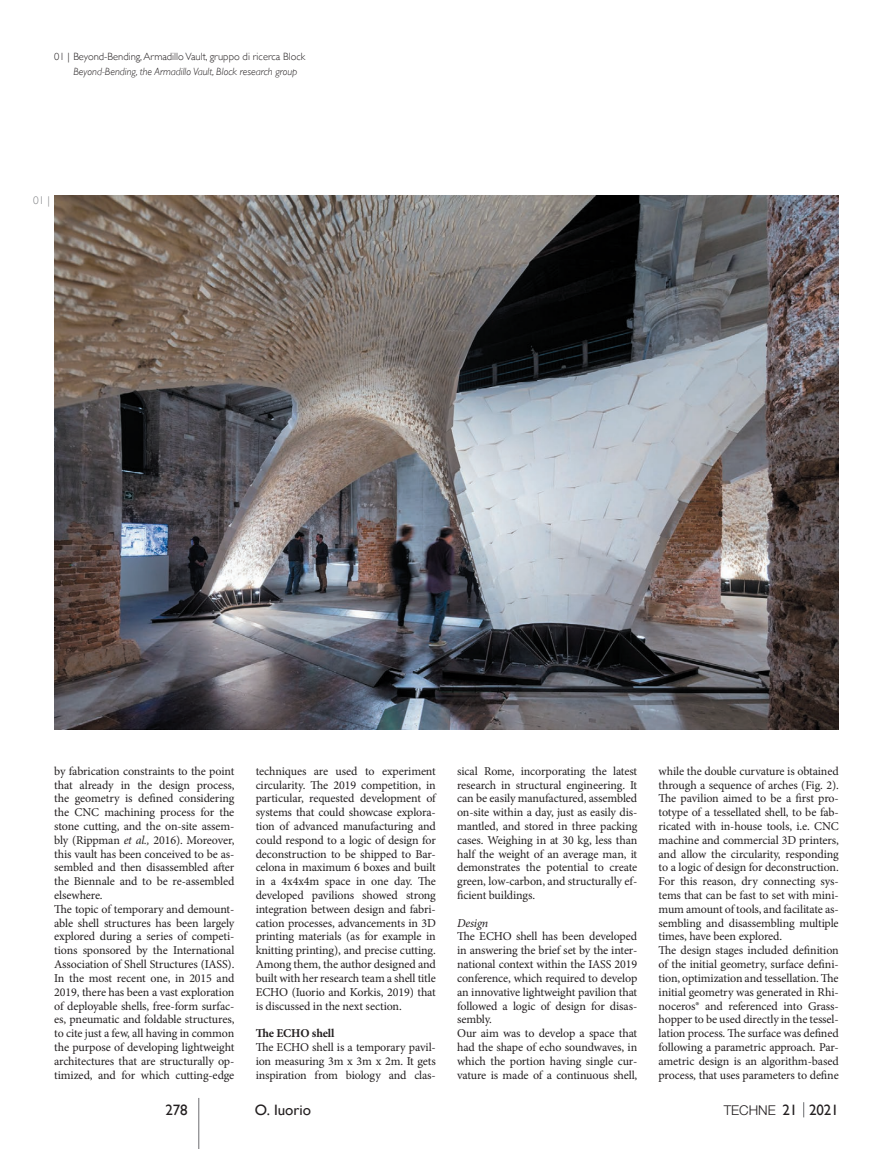
<style>
.page{position:relative;width:893px;height:1149px;background:#fff}
.page>*{position:absolute;margin:0;border:0;box-sizing:border-box;transform-origin:0 0}
.t1{font:15px "Gill Sans";letter-spacing:-.005em;color:#231f20}
.t2{font:300 13.5px "Helvetica Neue LT Std";color:#231f20}
.t3{font:12px/13.8px "Minion Pro";letter-spacing:-.01em;color:#231f20}
.t4{font:700 12px "Minion Pro";letter-spacing:-.01em;color:#231f20}
.t5{font:italic 12px "Minion Pro";letter-spacing:-.02em;color:#231f20}
.t6{font:300 11.25px "Gill Sans";color:#808285}
.t7{font:300 10.5px "Gill Sans";color:#231f20}
.t8{font:italic 300 10.5px "Gill Sans";color:#231f20}
.s1{font-style:italic}
.s2{font-family:"Gill Sans";font-weight:400;font-size:15px}
</style>
<div class="page">
<svg style="left:803px;top:1102px;width:1px;height:14px"></svg>
<hr style="left:198px;top:1097px;width:1px;height:51px;background:#6c6d70">
<img style="left:54px;top:196px;width:785px;height:533px">
<p class="t7" style="left:54px;top:49px;width:253px">01 | Beyond-Bending, Armadillo Vault, gruppo di ricerca Block</p>
<p class="t8" style="left:73px;top:66px;width:226px">Beyond-Bending, the Armadillo Vault, Block research group</p>
<p class="t6" style="left:33px;top:191px;width:18px">01 |</p>
<p class="t3" style="left:54px;top:763px;width:182px">by fabrication constraints to the point that already in the design process, the geometry is defined considering the CNC machining process for the stone cutting, and the on-site assem&shy;bly (Rippman <span class="s1">et al.,</span> 2016). Moreover, this vault has been conceived to be as&shy;sembled and then disassembled after the Biennale and to be re-assembled elsewhere.<br>The topic of temporary and demount&shy;able shell structures has been largely explored during a series of competi&shy;tions sponsored by the International Association of Shell Structures (IASS).<br>In the most recent one, in 2015 and 2019, there has been a vast exploration of deployable shells, free-form surfac&shy;es, pneumatic and foldable structures, to cite just a few, all having in common the purpose of developing lightweight architectures that are structurally op&shy;timized, and for which cutting-edge</p>
<p class="t3" style="left:256px;top:763px;width:182px;text-align:justify">techniques are used to experiment circularity. The 2019 competition, in particular, requested development of systems that could showcase explora&shy;tion of advanced manufacturing and could respond to a logic of design for deconstruction to be shipped to Bar&shy;celona in maximum 6 boxes and built in a 4x4x4m space in one day. The developed pavilions showed strong integration between design and fabri&shy;cation processes, advancements in 3D printing materials (as for example in knitting printing), and precise cutting.<br>Among them, the author designed and built with her research team a shell title ECHO (Iuorio and Korkis, 2019) that is discussed in the next section.</p>
<p class="t4" style="left:256px;top:1024px;width:80px">The ECHO shell</p>
<p class="t3" style="left:256px;top:1039px;width:182px;text-align:justify">The ECHO shell is a temporary pavil&shy;ion measuring 3m x 3m x 2m. It gets inspiration from biology and clas-</p>
<p class="t3" style="left:457px;top:763px;width:182px;text-align:justify">sical Rome, incorporating the latest research in structural engineering. It can be easily manufactured, assembled on-site within a day, just as easily dis&shy;mantled, and stored in three packing cases. Weighing in at 30 kg, less than half the weight of an average man, it demonstrates the potential to create green, low-carbon, and structurally ef&shy;ficient buildings.</p>
<p class="t5" style="left:457px;top:914px;width:33px">Design</p>
<p class="t3" style="left:457px;top:929px;width:182px">The ECHO shell has been developed in answering the brief set by the inter&shy;national context within the IASS 2019 conference, which required to develop an innovative lightweight pavilion that followed a logic of design for disas&shy;sembly.<br>Our aim was to develop a space that had the shape of echo soundwaves, in which the portion having single cur&shy;vature is made of a continuous shell,</p>
<p class="t3" style="left:659px;top:763px;width:182px">while the double curvature is obtained through a sequence of arches (Fig. 2).<br>The pavilion aimed to be a first pro&shy;totype of a tessellated shell, to be fab&shy;ricated with in-house tools, i.e. CNC machine and commercial 3D printers, and allow the circularity, responding to a logic of design for deconstruction.<br>For this reason, dry connecting sys&shy;tems that can be fast to set with mini&shy;mum amount of tools, and facilitate as&shy;sembling and disassembling multiple times, have been explored.<br>The design stages included definition of the initial geometry, surface defini&shy;tion, optimization and tessellation. The initial geometry was generated in Rhi&shy;noceros® and referenced into Grass&shy;hopper to be used directly in the tessel&shy;lation process. The surface was defined following a parametric approach. Par&shy;ametric design is an algorithm-based process, that uses parameters to define</p>
<p class="t1" style="left:166px;top:1100px;width:24px">278</p>
<p class="t1" style="left:255px;top:1100px;width:58px">O. Iuorio</p>
<p class="t2" style="left:724px;top:1101px;width:117px">TECHNE <span class="s2">21 2021</span></p>
</div>
